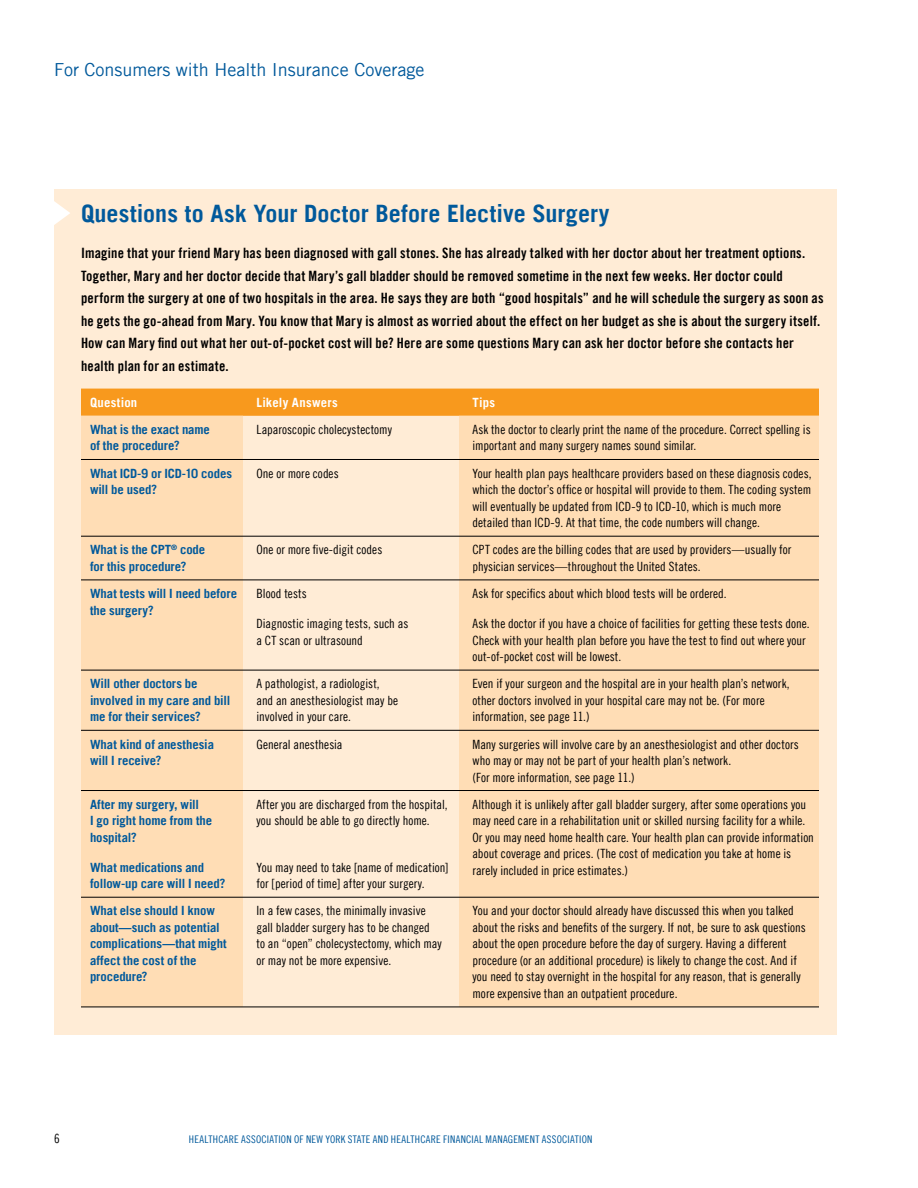
<style>
.page{position:relative;width:918px;height:1188px;background:#fff}
.page>*{position:absolute;margin:0;border:0;box-sizing:border-box;transform-origin:0 0}
.t1{font:700 24px "Trade Gothic LT";color:#00599b}
.t2{font:18px "Trade Gothic LT";color:#00599b}
.t3{font:14.25px/22.5px "Trade Gothic LT Bold Cond Twenty";letter-spacing:.015em;color:#000}
.t4{font:12.75px/16.5px "Trade Gothic LT Cond Eighteen";color:#000}
.t5{font:700 12.75px/16.5px "Trade Gothic LT";letter-spacing:-.01em;color:#00599b}
.t6{font:700 12.75px "Trade Gothic LT";letter-spacing:.02em;color:#fff}
.t7{font:10.5px "Trade Gothic LT Cond Eighteen";letter-spacing:.025em;color:#00599b}
</style>
<div class="page">
<div style="left:54px;top:189px;width:783px;height:846px;background:#ffecd6"></div>
<div style="left:81px;top:389px;width:738px;height:27px;background:#f8991d"></div>
<svg style="left:81px;top:416px;width:738px;height:591px;background:#fde0bd"></svg>
<hr style="left:81px;top:459px;width:162px;height:1px;background:#000">
<hr style="left:243px;top:459px;width:216px;height:1px;background:#000">
<hr style="left:459px;top:459px;width:360px;height:1px;background:#000">
<hr style="left:81px;top:536px;width:162px;height:1px;background:#000">
<hr style="left:243px;top:536px;width:216px;height:1px;background:#000">
<hr style="left:459px;top:536px;width:360px;height:1px;background:#000">
<hr style="left:81px;top:580px;width:162px;height:1px;background:#000">
<hr style="left:243px;top:580px;width:216px;height:1px;background:#000">
<hr style="left:459px;top:580px;width:360px;height:1px;background:#000">
<hr style="left:81px;top:670px;width:162px;height:1px;background:#000">
<hr style="left:243px;top:670px;width:216px;height:1px;background:#000">
<hr style="left:459px;top:670px;width:360px;height:1px;background:#000">
<hr style="left:81px;top:730px;width:162px;height:1px;background:#000">
<hr style="left:243px;top:730px;width:216px;height:1px;background:#000">
<hr style="left:459px;top:730px;width:360px;height:1px;background:#000">
<hr style="left:81px;top:790px;width:162px;height:1px;background:#000">
<hr style="left:243px;top:790px;width:216px;height:1px;background:#000">
<hr style="left:459px;top:790px;width:360px;height:1px;background:#000">
<hr style="left:81px;top:897px;width:162px;height:1px;background:#000">
<hr style="left:243px;top:897px;width:216px;height:1px;background:#000">
<hr style="left:459px;top:897px;width:360px;height:1px;background:#000">
<hr style="left:81px;top:1007px;width:162px;height:1px;background:#000">
<hr style="left:243px;top:1007px;width:216px;height:1px;background:#000">
<hr style="left:459px;top:1007px;width:360px;height:1px;background:#000">
<h2 class="t2" style="left:54px;top:59px;width:372px">For Consumers with Health Insurance Coverage</h2>
<h1 class="t1" style="left:81px;top:199px;width:530px">Questions to Ask Your Doctor Before Elective Surgery</h1>
<p class="t3" style="left:81px;top:242px;width:744px">Imagine that your friend Mary has been diagnosed with gall stones. She has already talked with her doctor about her treatment options.<br>Together, Mary and her doctor decide that Mary’s gall bladder should be removed sometime in the next few weeks. Her doctor could perform the surgery at one of two hospitals in the area. He says they are both “good hospitals” and he will schedule the surgery as soon as he gets the go-ahead from Mary. You know that Mary is almost as worried about the effect on her budget as she is about the surgery itself.<br>How can Mary find out what her out-of-pocket cost will be? Here are some questions Mary can ask her doctor before she contacts her health plan for an estimate.</p>
<p class="t6" style="left:90px;top:394px;width:49px">Question</p>
<p class="t6" style="left:257px;top:394px;width:83px">Likely Answers</p>
<p class="t6" style="left:472px;top:394px;width:24px">Tips</p>
<p class="t5" style="left:90px;top:421px;width:121px">What is the exact name of the procedure?</p>
<p class="t4" style="left:257px;top:421px;width:137px">Laparoscopic cholecystectomy</p>
<p class="t4" style="left:472px;top:421px;width:340px">Ask the doctor to clearly print the name of the procedure. Correct spelling is important and many surgery names sound similar.</p>
<p class="t5" style="left:90px;top:465px;width:144px">What ICD-9 or ICD-10 codes will be used?</p>
<p class="t4" style="left:257px;top:465px;width:84px">One or more codes</p>
<p class="t4" style="left:472px;top:465px;width:341px">Your health plan pays healthcare providers based on these diagnosis codes, which the doctor’s office or hospital will provide to them. The coding system will eventually be updated from ICD-9 to ICD-10, which is much more detailed than ICD-9. At that time, the code numbers will change.</p>
<p class="t5" style="left:90px;top:541px;width:117px">What is the CPT<sup>®</sup> code for this procedure?</p>
<p class="t4" style="left:257px;top:541px;width:127px">One or more five-digit codes</p>
<p class="t4" style="left:473px;top:541px;width:320px">CPT codes are the billing codes that are used by providers—usually for physician services—throughout the United States.</p>
<p class="t5" style="left:90px;top:585px;width:149px">What tests will I need before the surgery?</p>
<p class="t4" style="left:257px;top:585px;width:52px">Blood tests</p>
<p class="t4" style="left:257px;top:615px;width:153px">Diagnostic imaging tests, such as a CT scan or ultrasound</p>
<p class="t4" style="left:473px;top:585px;width:256px">Ask for specifics about which blood tests will be ordered.</p>
<p class="t4" style="left:473px;top:615px;width:339px">Ask the doctor if you have a choice of facilities for getting these tests done.<br>Check with your health plan before you have the test to find out where your out-of-pocket cost will be lowest.</p>
<p class="t5" style="left:90px;top:675px;width:142px">Will other doctors be involved in my care and bill me for their services?</p>
<p class="t4" style="left:257px;top:675px;width:143px">A pathologist, a radiologist, and an anesthesiologist may be involved in your care.</p>
<p class="t4" style="left:473px;top:675px;width:319px">Even if your surgeon and the hospital are in your health plan’s network, other doctors involved in your hospital care may not be. (For more information, see page 11.)</p>
<p class="t5" style="left:90px;top:736px;width:126px">What kind of anesthesia will I receive?</p>
<p class="t4" style="left:257px;top:736px;width:88px">General anesthesia</p>
<p class="t4" style="left:473px;top:736px;width:328px">Many surgeries will involve care by an anesthesiologist and other doctors who may or may not be part of your health plan’s network.<br>(For more information, see page 11.)</p>
<p class="t5" style="left:90px;top:796px;width:124px">After my surgery, will<br>I go right home from the hospital?</p>
<p class="t5" style="left:90px;top:859px;width:137px">What medications and follow-up care will I need?</p>
<p class="t4" style="left:257px;top:796px;width:193px">After you are discharged from the hospital, you should be able to go directly home.</p>
<p class="t4" style="left:257px;top:859px;width:194px">You may need to take [name of medication] for [period of time] after your surgery.</p>
<p class="t4" style="left:473px;top:796px;width:343px">Although it is unlikely after gall bladder surgery, after some operations you may need care in a rehabilitation unit or skilled nursing facility for a while.<br>Or you may need home health care. Your health plan can provide information about coverage and prices. (The cost of medication you take at home is rarely included in price estimates.)</p>
<p class="t5" style="left:90px;top:902px;width:138px">What else should I know about—such as potential complications—that might affect the cost of the procedure?</p>
<p class="t4" style="left:257px;top:902px;width:187px">In a few cases, the minimally invasive gall bladder surgery has to be changed<br>to an “open” cholecystectomy, which may or may not be more expensive.</p>
<p class="t4" style="left:473px;top:902px;width:335px">You and your doctor should already have discussed this when you talked about the risks and benefits of the surgery. If not, be sure to ask questions about the open procedure before the day of surgery. Having a different procedure (or an additional procedure) is likely to change the cost. And if you need to stay overnight in the hospital for any reason, that is generally more expensive than an outpatient procedure.</p>
<p class="t4" style="left:54px;top:1130px;width:7px">6</p>
<p class="t7" style="left:189px;top:1133px;width:268px">Healthcare Association of New York State an d Healthcare Financ</p>
<p class="t7" style="left:472px;top:1133px;width:121px">ial Management Association</p>
</div>
